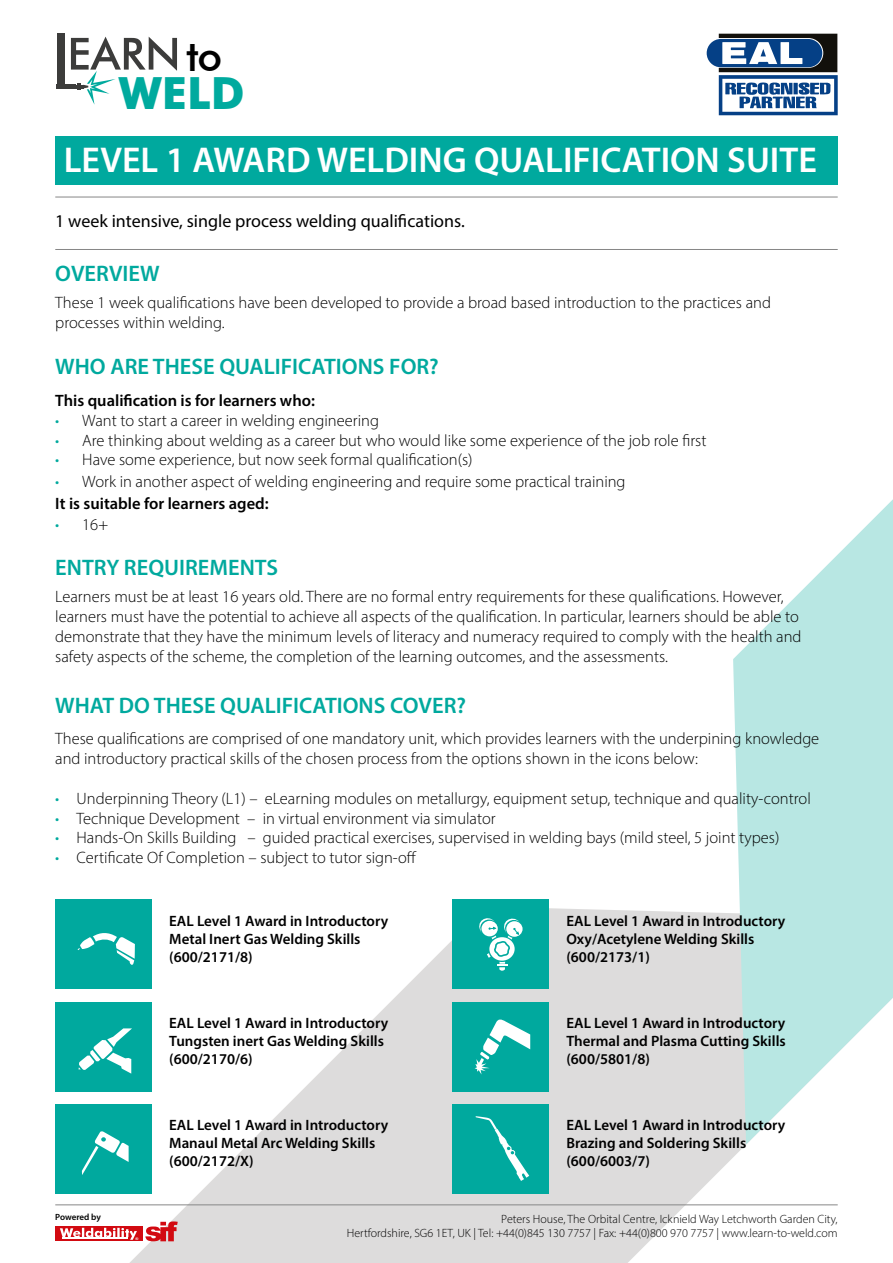
<style>
.page{position:relative;width:893px;height:1263px;background:#fff}
.page>*{position:absolute;margin:0;border:0;box-sizing:border-box;transform-origin:0 0}
.t1{font:700 44.25px "Futura BT";color:#00aa9e}
.t2{font:500 42.15px "Futura BT";color:#000}
.t3{font:600 36px "Myriad Pro";color:#fff}
.t4{font:600 22.5px "Myriad Pro";color:#00a99e}
.t5{font:18px "Myriad Pro";color:#000}
.t6{font:300 16.5px/19.8px "Myriad Pro";color:#000}
.t7{font:600 16.5px "Myriad Pro";color:#000}
.t8{font:600 15px/18px "Myriad Pro";color:#000}
.t9{font:300 12px/14.4px "Myriad Pro";color:#000;text-align:right}
.t10{font:600 9px "Myriad Pro";letter-spacing:-.01em;color:#000}
.t11{font:700 3.6px "Arial";color:#fff;scale:1.12 1}
.s1{color:#00a99e}
.s2{font-weight:600}
</style>
<div class="page">
<svg style="left:55px;top:908px;width:783px;height:355px;fill:#dddcdc"></svg>
<svg style="left:733px;top:499px;width:160px;height:645px;fill:#b8e7e3"></svg>
<hr style="left:55px;top:1204px;width:783px;height:1px;background:#878787">
<hr style="left:55px;top:197px;width:783px;height:1px;background:#878787">
<hr style="left:55px;top:249px;width:783px;height:1px;background:#878787">
<div style="left:55px;top:136px;width:783px;height:49px;background:#00a99e"></div>
<div style="left:55px;top:900px;width:97px;height:89px;background:#00a99e"></div>
<div style="left:452px;top:900px;width:97px;height:89px;background:#00a99e"></div>
<svg style="left:506px;top:921px;width:17px;height:16px"></svg>
<svg style="left:479px;top:918px;width:40px;height:53px"></svg>
<div style="left:55px;top:1002px;width:97px;height:89px;background:#00a99e"></div>
<div style="left:452px;top:1002px;width:97px;height:89px;background:#00a99e"></div>
<div style="left:55px;top:1104px;width:97px;height:89px;background:#00a99e"></div>
<div style="left:452px;top:1104px;width:97px;height:89px;background:#00a99e"></div>
<div style="left:707px;top:39px;width:115px;height:28px;background:#054086;border-radius:14px"></div>
<svg style="left:719px;top:34px;width:119px;height:81px"></svg>
<div style="left:57px;top:34px;width:8px;height:53px;background:#3c3c3b"></div>
<div style="left:57px;top:84px;width:19px;height:5px;background:#3c3c3b"></div>
<svg style="left:71px;top:37px;width:106px;height:68px"></svg>
<div style="left:55px;top:1226px;width:88px;height:15px;background:#d20a11"></div>
<svg style="left:145px;top:1221px;width:33px;height:20px"></svg>
<svg style="left:60px;top:1228px;width:77px;height:12px"></svg>
<hr style="left:63px;top:1238px;width:65px;height:1px;background:#fff">
<svg style="left:77px;top:933px;width:58px;height:32px"></svg>
<svg style="left:78px;top:1028px;width:54px;height:46px"></svg>
<svg style="left:82px;top:1131px;width:47px;height:44px"></svg>
<svg style="left:475px;top:1019px;width:55px;height:55px"></svg>
<svg style="left:476px;top:1116px;width:53px;height:65px"></svg>
<h2 class="t2" style="left:186px;top:30px;width:38px">to</h2>
<h1 class="t1" style="left:119px;top:66px;width:127px">WELD</h1>
<h3 class="t3" style="left:64px;top:137px;width:755px">LEVEL 1 AWARD WELDING QUALIFICATION SUITE</h3>
<p class="t5" style="left:55px;top:209px;width:411px">1 week intensive, single process welding qualifications.</p>
<h3 class="t4" style="left:55px;top:259px;width:106px">OVERVIEW</h3>
<p class="t6" style="left:55px;top:292px;width:717px">These 1 week qualifications have been developed to provide a broad based introduction to the practices and processes within welding.</p>
<h3 class="t4" style="left:55px;top:352px;width:385px">WHO ARE THESE QUALIFICATIONS FOR?</h3>
<p class="t7" style="left:55px;top:390px;width:261px">This qualification is for learners who:</p>
<p class="t6" style="left:55px;top:410px;width:325px"><span class="s1">•</span> Want to start a career in welding engineering</p>
<p class="t6" style="left:55px;top:430px;width:653px"><span class="s1">•</span> Are thinking about welding as a career but who would like some experience of the job role first</p>
<p class="t6" style="left:55px;top:450px;width:419px"><span class="s1">•</span> Have some experience, but now seek formal qualification(s)</p>
<p class="t6" style="left:55px;top:471px;width:572px;line-height:21.6px"><span class="s1">•</span> Work in another aspect of welding engineering and require some practical training<br><span class="s2">It is suitable for learners aged:</span></p>
<p class="t6" style="left:55px;top:515px;width:54px"><span class="s1">•</span> 16+</p>
<h3 class="t4" style="left:55px;top:553px;width:224px">ENTRY REQUIREMENTS</h3>
<p class="t6" style="left:55px;top:587px;width:748px">Learners must be at least 16 years old. There are no formal entry requirements for these qualifications. However, learners must have the potential to achieve all aspects of the qualification. In particular, learners should be able to demonstrate that they have the minimum levels of literacy and numeracy required to comply with the health and safety aspects of the scheme, the completion of the learning outcomes, and the assessments.</p>
<h3 class="t4" style="left:55px;top:691px;width:412px">WHAT DO THESE QUALIFICATIONS COVER?</h3>
<p class="t6" style="left:55px;top:729px;width:765px">These qualifications are comprised of one mandatory unit, which provides learners with the underpining knowledge and introductory practical skills of the chosen process from the options shown in the icons below:</p>
<p class="t6" style="left:55px;top:788px;width:757px"><span class="s1">•</span> Underpinning Theory (L1) – eLearning modules on metallurgy, equipment setup, technique and quality-control</p>
<p class="t6" style="left:55px;top:808px;width:442px"><span class="s1">•</span> Technique Development – in virtual environment via simulator</p>
<p class="t6" style="left:55px;top:828px;width:726px"><span class="s1">•</span> Hands-On Skills Building – guided practical exercises, supervised in welding bays (mild steel, 5 joint types)</p>
<p class="t6" style="left:55px;top:847px;width:363px"><span class="s1">•</span> Certificate Of Completion – subject to tutor sign-off</p>
<p class="t8" style="left:169px;top:912px;width:220px">EAL Level 1 Award in Introductory<br>Metal Inert Gas Welding Skills (600/2171/8)</p>
<p class="t8" style="left:566px;top:912px;width:220px">EAL Level 1 Award in Introductory<br>Oxy/Acetylene Welding Skills (600/2173/1)</p>
<p class="t8" style="left:169px;top:1014px;width:220px">EAL Level 1 Award in Introductory<br>Tungsten inert Gas Welding Skills (600/2170/6)</p>
<p class="t8" style="left:566px;top:1014px;width:221px;text-align:justify">EAL Level 1 Award in Introductory Thermal and Plasma Cutting Skills (600/5801/8)</p>
<p class="t10" style="left:55px;top:1211px;width:47px">Powered by</p>
<p class="t11" style="left:136px;top:1236px;width:4px">®</p>
<p class="t8" style="left:169px;top:1116px;width:220px">EAL Level 1 Award in Introductory<br>Manaul Metal Arc Welding Skills (600/2172/X)</p>
<p class="t8" style="left:566px;top:1116px;width:220px">EAL Level 1 Award in Introductory<br>Brazing and Soldering Skills (600/6003/7)</p>
<p class="t9" style="left:347px;top:1212px;width:492px">Peters House, The Orbital Centre, Icknield Way Letchworth Garden City,<br>Hertfordshire, SG6 1ET, UK | Tel: +44(0)845 130 7757 | Fax: +44(0)800 970 7757 | www.learn-to-weld.com</p>
</div>
